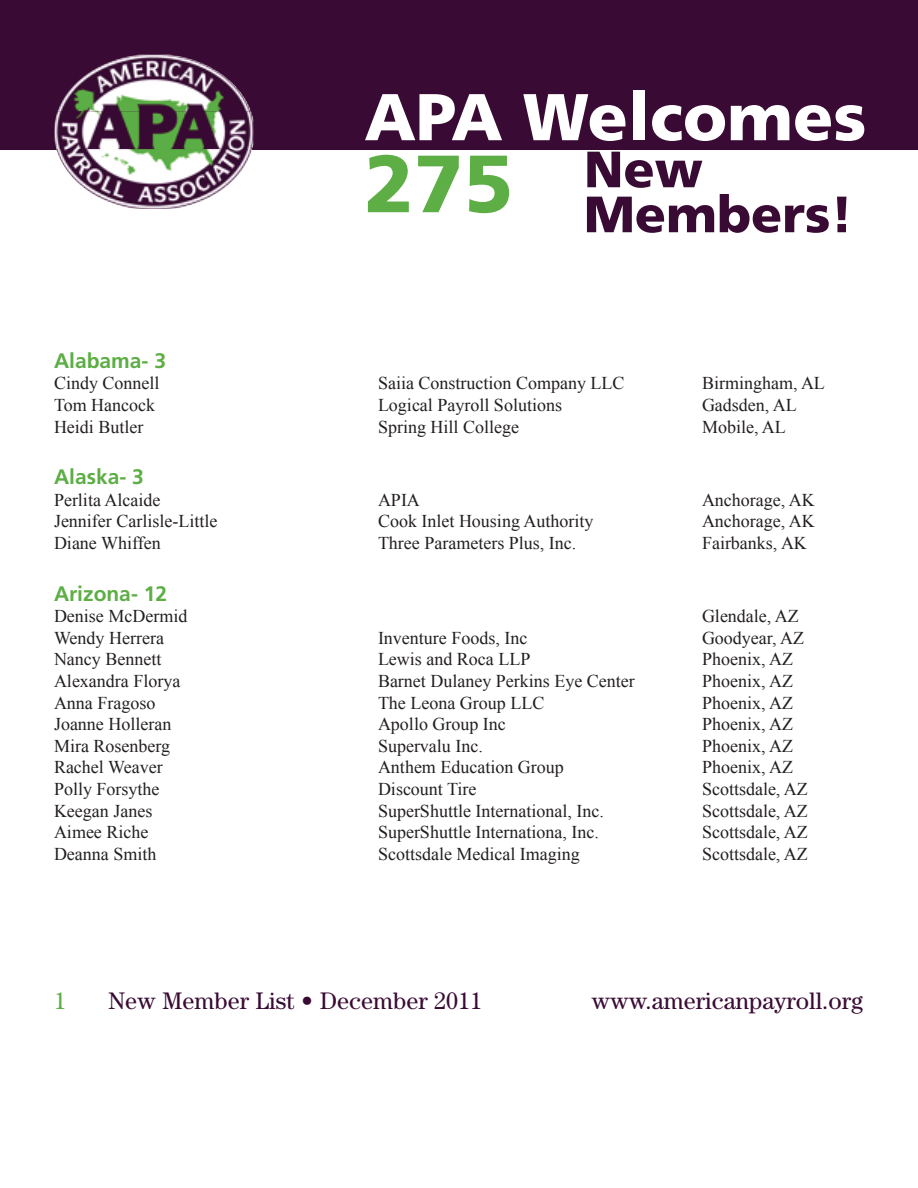
<style>
.page{position:relative;width:918px;height:1188px;background:#fff}
.page>*{position:absolute;margin:0;border:0;box-sizing:border-box;transform-origin:0 0}
.t1{font:900 81px "Frutiger LT Std";color:#5dae45}
.t2{font:900 66px "Frutiger LT Std";color:#fff}
.t3{font:900 51px "Frutiger LT Std";color:#390b34}
.t4{font:24px "Century Std";color:#390b34}
.t5{font:24px "Century Std";color:#5dae45}
.t6{font:700 21px "Frutiger LT Std";color:#5dae45}
.t7{font:18px "Times New Roman";color:#231f20}
</style>
<div class="page">
<div style="left:0;top:0;width:918px;height:149px;background:#390b34"></div>
<img style="left:56px;top:149px;width:196px;height:60px">
<img style="left:54px;top:111px;width:198px;height:38px">
<img style="left:58px;top:54px;width:193px;height:57px">
<h2 class="t2" style="left:364px;top:77px;width:503px">APA Welcomes</h2>
<h1 class="t1" style="left:364px;top:135px;width:340px">275 <sup>New</sup></h1>
<h3 class="t3" style="left:584px;top:184px;width:271px">Members!</h3>
<p class="t6" style="left:54px;top:348px;width:114px">Alabama- 3</p>
<p class="t7" style="left:54px;top:371px;width:107px">Cindy Connell</p>
<p class="t7" style="left:378px;top:371px;width:248px">Saiia Construction Company LLC</p>
<p class="t7" style="left:702px;top:371px;width:124px">Birmingham, AL</p>
<p class="t7" style="left:54px;top:393px;width:103px">Tom Hancock</p>
<p class="t7" style="left:378px;top:393px;width:186px">Logical Payroll Solutions</p>
<p class="t7" style="left:702px;top:393px;width:96px">Gadsden, AL</p>
<p class="t7" style="left:54px;top:415px;width:91px">Heidi Butler</p>
<p class="t7" style="left:378px;top:415px;width:143px">Spring Hill College</p>
<p class="t7" style="left:702px;top:415px;width:85px">Mobile, AL</p>
<p class="t6" style="left:54px;top:465px;width:91px">Alaska- 3</p>
<p class="t7" style="left:54px;top:488px;width:108px">Perlita Alcaide</p>
<p class="t7" style="left:378px;top:488px;width:43px">APIA</p>
<p class="t7" style="left:702px;top:488px;width:114px">Anchorage, AK</p>
<p class="t7" style="left:54px;top:509px;width:165px">Jennifer Carlisle-Little</p>
<p class="t7" style="left:378px;top:509px;width:217px">Cook Inlet Housing Authority</p>
<p class="t7" style="left:702px;top:509px;width:114px">Anchorage, AK</p>
<p class="t7" style="left:54px;top:531px;width:108px">Diane Whiffen</p>
<p class="t7" style="left:378px;top:531px;width:200px">Three Parameters Plus, Inc.</p>
<p class="t7" style="left:702px;top:531px;width:106px">Fairbanks, AK</p>
<p class="t6" style="left:54px;top:581px;width:115px">Arizona- 12</p>
<p class="t7" style="left:54px;top:604px;width:135px">Denise McDermid</p>
<p class="t7" style="left:702px;top:604px;width:98px">Glendale, AZ</p>
<p class="t7" style="left:54px;top:626px;width:111px">Wendy Herrera</p>
<p class="t7" style="left:378px;top:626px;width:151px">Inventure Foods, Inc</p>
<p class="t7" style="left:702px;top:626px;width:104px">Goodyear, AZ</p>
<p class="t7" style="left:54px;top:647px;width:109px">Nancy Bennett</p>
<p class="t7" style="left:378px;top:647px;width:154px">Lewis and Roca LLP</p>
<p class="t7" style="left:702px;top:647px;width:93px">Phoenix, AZ</p>
<p class="t7" style="left:54px;top:669px;width:128px">Alexandra Florya</p>
<p class="t7" style="left:378px;top:669px;width:258px">Barnet Dulaney Perkins Eye Center</p>
<p class="t7" style="left:702px;top:669px;width:93px">Phoenix, AZ</p>
<p class="t7" style="left:54px;top:691px;width:103px">Anna Fragoso</p>
<p class="t7" style="left:378px;top:691px;width:168px">The Leona Group LLC</p>
<p class="t7" style="left:702px;top:691px;width:93px">Phoenix, AZ</p>
<p class="t7" style="left:54px;top:712px;width:119px">Joanne Holleran</p>
<p class="t7" style="left:378px;top:712px;width:129px">Apollo Group Inc</p>
<p class="t7" style="left:702px;top:712px;width:93px">Phoenix, AZ</p>
<p class="t7" style="left:54px;top:734px;width:118px">Mira Rosenberg</p>
<p class="t7" style="left:378px;top:734px;width:106px">Supervalu Inc.</p>
<p class="t7" style="left:702px;top:734px;width:93px">Phoenix, AZ</p>
<p class="t7" style="left:54px;top:755px;width:110px">Rachel Weaver</p>
<p class="t7" style="left:378px;top:755px;width:187px">Anthem Education Group</p>
<p class="t7" style="left:702px;top:755px;width:93px">Phoenix, AZ</p>
<p class="t7" style="left:54px;top:777px;width:107px">Polly Forsythe</p>
<p class="t7" style="left:378px;top:777px;width:100px">Discount Tire</p>
<p class="t7" style="left:702px;top:777px;width:107px">Scottsdale, AZ</p>
<p class="t7" style="left:54px;top:799px;width:100px">Keegan Janes</p>
<p class="t7" style="left:378px;top:799px;width:227px">SuperShuttle International, Inc.</p>
<p class="t7" style="left:702px;top:799px;width:107px">Scottsdale, AZ</p>
<p class="t7" style="left:54px;top:820px;width:96px">Aimee Riche</p>
<p class="t7" style="left:378px;top:820px;width:222px">SuperShuttle Internationa, Inc.</p>
<p class="t7" style="left:702px;top:820px;width:107px">Scottsdale, AZ</p>
<p class="t7" style="left:54px;top:842px;width:104px">Deanna Smith</p>
<p class="t7" style="left:378px;top:842px;width:203px">Scottsdale Medical Imaging</p>
<p class="t7" style="left:702px;top:842px;width:107px">Scottsdale, AZ</p>
<h3 class="t5" style="left:54px;top:987px;width:13px">1</h3>
<h3 class="t4" style="left:108px;top:987px;width:376px">New Member List • December 2011</h3>
<h3 class="t4" style="left:592px;top:987px;width:273px">www.americanpayroll.org</h3>
</div>
